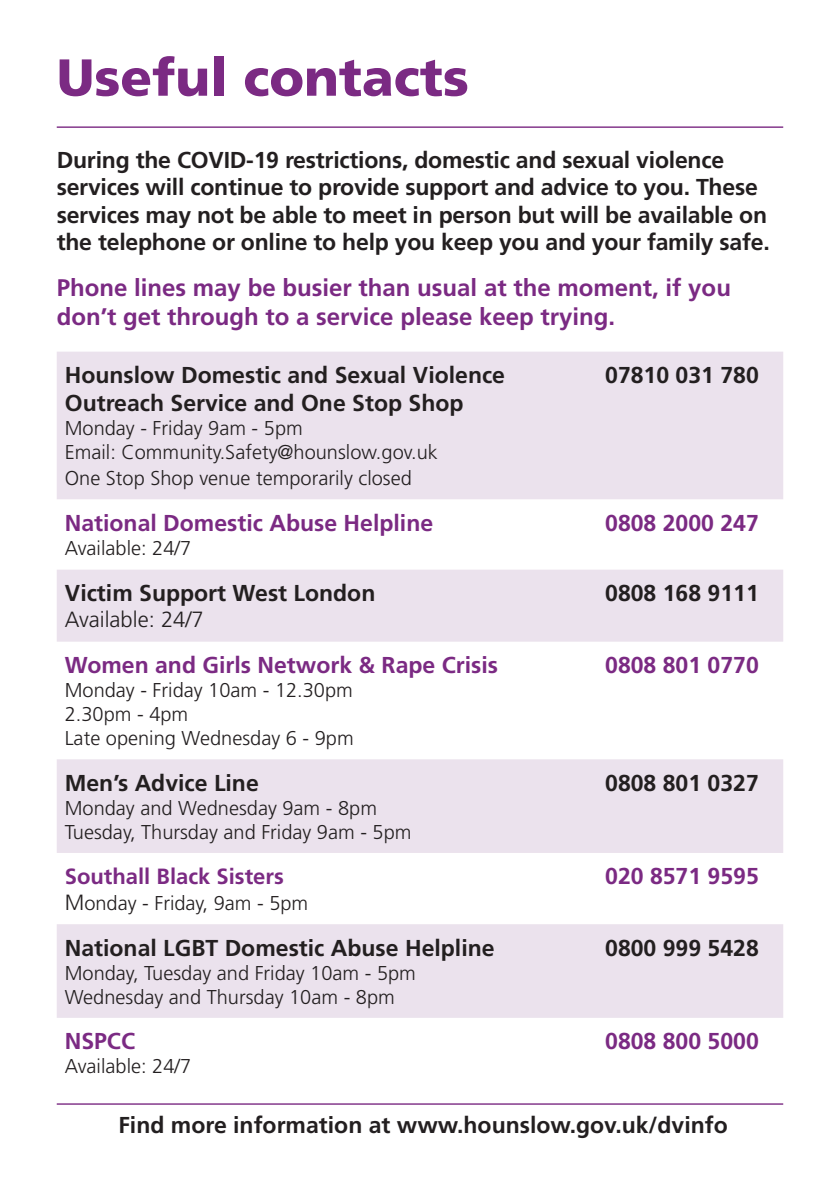
<style>
.page{position:relative;width:840px;height:1191px;background:#fff}
.page>*{position:absolute;margin:0;border:0;box-sizing:border-box;transform-origin:0 0}
.t1{font:900 52px "Frutiger LT Std";color:#7b2a83}
.t2{font:700 24px/28.8px "Frutiger LT Std";color:#7b2a83}
.t3{font:700 23px/27.6px "Frutiger LT Std";letter-spacing:-.005em;color:#231f20}
.t4{font:700 23px "Frutiger LT Std";color:#7b2a83}
.t5{font:700 22px "Frutiger LT Std";color:#7b2a83}
.t6{font:300 22px "Frutiger LT Std";color:#231f20}
.t7{font:300 20px/24px "Frutiger LT Std";color:#231f20}
.s1{font-size:22px}
</style>
<div class="page">
<hr style="left:57px;top:126px;width:725px;height:2px;background:#7b2a83">
<svg style="left:57px;top:351px;width:725px;height:666px;fill:#ebe2ed"></svg>
<hr style="left:57px;top:1103px;width:725px;height:1px;background:#7b2a83">
<p class="t1" style="left:57px;top:46px;width:413px">Useful contacts</p>
<p class="t3" style="left:57px;top:146px;width:714px">During the COVID-19 restrictions, domestic and sexual violence services will continue to provide support and advice to you. These services may not be able to meet in person but will be available on the telephone or online to help you keep you and your family safe.</p>
<p class="t2" style="left:57px;top:273px;width:675px">Phone lines may be busier than usual at the moment, if you don’t get through to a service please keep trying.</p>
<p class="t3" style="left:65px;top:361px;width:441px">Hounslow Domestic and Sexual Violence<br>Outreach Service and One Stop Shop</p>
<p class="t7" style="left:65px;top:416px;width:239px">Monday - Friday 9am - 5pm</p>
<p class="t7" style="left:65px;top:440px;width:374px">Email: Community.Safety@hounslow.gov.uk</p>
<p class="t7" style="left:65px;top:466px;width:348px">One Stop Shop venue temporarily closed</p>
<p class="t3" style="left:605px;top:361px;width:155px">07810 031 780</p>
<p class="t4" style="left:65px;top:510px;width:370px">National Domestic Abuse Helpline</p>
<p class="t7" style="left:65px;top:537px;width:128px">Available: 24/7</p>
<p class="t3" style="left:65px;top:579px;width:312px">Victim Support West London</p>
<p class="t6" style="left:65px;top:607px;width:140px">Available: 24/7</p>
<p class="t4" style="left:65px;top:651px;width:434px">Women and Girls Network &amp; Rape Crisis</p>
<p class="t7" style="left:65px;top:678px;width:289px">Monday - Friday 10am - 12.30pm<br>2.30pm - 4pm</p>
<p class="t7" style="left:65px;top:726px;width:290px">Late opening Wednesday 6 - 9pm</p>
<p class="t3" style="left:65px;top:769px;width:195px">Men’s Advice Line</p>
<p class="t7" style="left:65px;top:796px;width:348px">Monday and Wednesday 9am - 8pm<br>Tuesday, Thursday and Friday 9am - 5pm</p>
<p class="t5" style="left:65px;top:863px;width:220px">Southall Black Sisters</p>
<p class="t7" style="left:65px;top:891px;width:245px"><span class="s1">M</span>onday - Friday, 9am - 5pm</p>
<p class="t3" style="left:65px;top:934px;width:431px">National LGBT Domestic Abuse Helpline</p>
<p class="t7" style="left:65px;top:961px;width:352px">Monday, Tuesday and Friday 10am - 5pm<br>Wednesday and Thursday 10am - 8pm</p>
<p class="t4" style="left:65px;top:1027px;width:72px">NSPCC</p>
<p class="t7" style="left:65px;top:1054px;width:128px">Available: 24/7</p>
<p class="t4" style="left:605px;top:509px;width:155px">0808 2000 247</p>
<p class="t3" style="left:605px;top:579px;width:155px">0808 168 9111</p>
<p class="t4" style="left:605px;top:651px;width:155px">0808 801 0770</p>
<p class="t3" style="left:605px;top:769px;width:155px">0808 801 0327</p>
<p class="t4" style="left:605px;top:863px;width:155px">020 8571 9595</p>
<p class="t3" style="left:605px;top:934px;width:155px">0800 999 5428</p>
<p class="t4" style="left:605px;top:1027px;width:155px">0808 800 5000</p>
<p class="t3" style="left:118px;top:1111px;width:610px">Find more information at www.hounslow.gov.uk/dvinfo</p>
</div>
